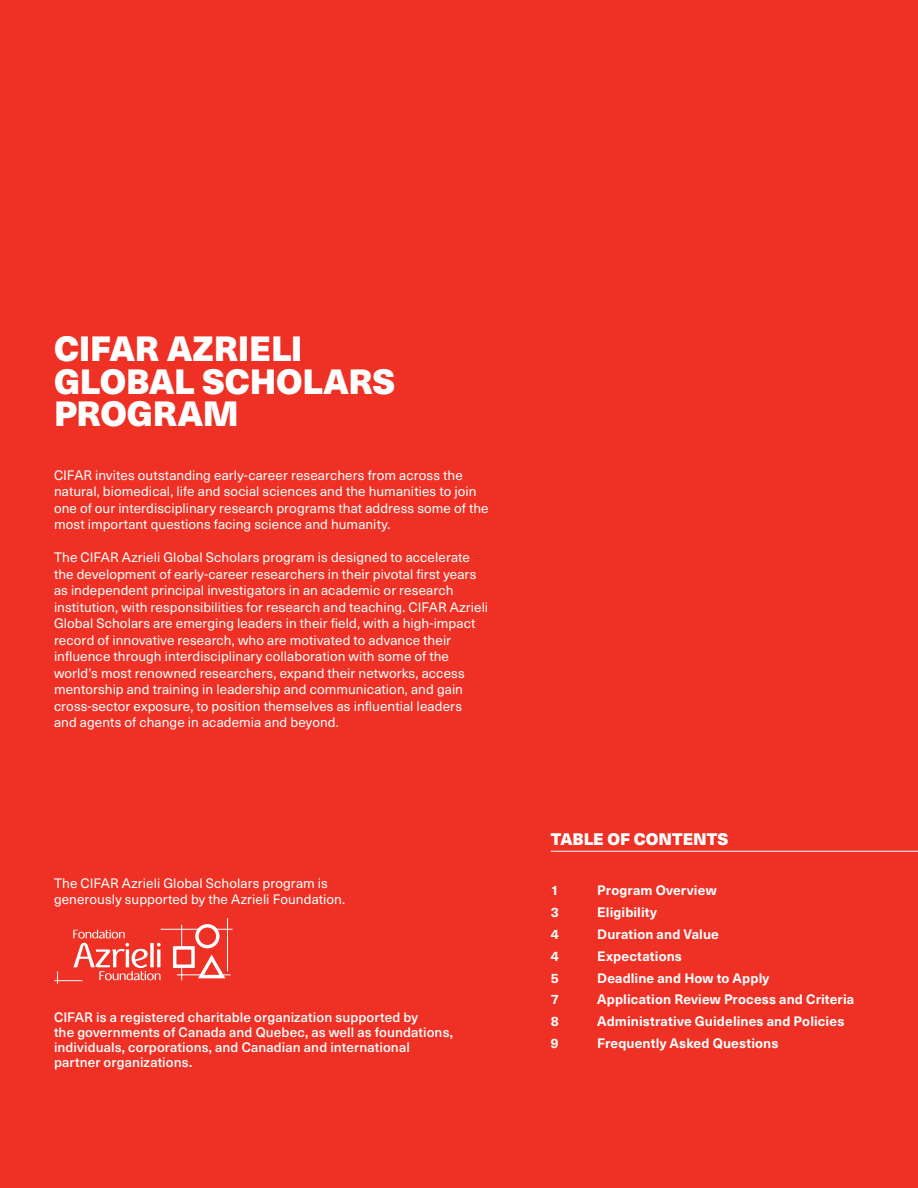
<style>
.page{position:relative;width:918px;height:1188px;background:#ee3124}
.page>*{position:absolute;margin:0;border:0;box-sizing:border-box;transform-origin:0 0}
.t1{font:900 34.5px/32.2px "Neue Haas Unica Pro";letter-spacing:-.005em;color:#fff}
.t2{font:900 16.5px "Neue Haas Unica Pro";color:#fff}
.t3{font:13.5px/16.5px "Neue Haas Unica Pro";letter-spacing:.005em;color:#fff}
.t4{font:700 13.5px "Neue Haas Unica Pro";letter-spacing:.01em;color:#fff}
.t5{font:500 13.5px/15px "Neue Haas Unica Pro";letter-spacing:.01em;color:#fff}
</style>
<div class="page">
<hr style="left:227px;top:918px;width:1px;height:54px;background:#fff">
<hr style="left:161px;top:929px;width:38px;height:1px;background:#fff">
<svg style="left:171px;top:924px;width:62px;height:56px"></svg>
<svg style="left:54px;top:930px;width:107px;height:53px"></svg>
<hr style="left:551px;top:851px;width:367px;height:1px;background:#fff">
<h1 class="t1" style="left:54px;top:333px;width:343px">CIFAR AZRIELI<br>GLOBAL SCHOLARS<br>PROGRAM</h1>
<p class="t3" style="left:54px;top:467px;width:436px">CIFAR invites outstanding early-career researchers from across the natural, biomedical, life and social sciences and the humanities to join one of our interdisciplinary research programs that address some of the most important questions facing science and humanity.</p>
<p class="t3" style="left:54px;top:550px;width:436px">The CIFAR Azrieli Global Scholars program is designed to accelerate the development of early-career researchers in their pivotal first years as independent principal investigators in an academic or research institution, with responsibilities for research and teaching. CIFAR Azrieli Global Scholars are emerging leaders in their field, with a high-impact record of innovative research, who are motivated to advance their influence through interdisciplinary collaboration with some of the world’s most renowned researchers, expand their networks, access mentorship and training in leadership and communication, and gain cross-sector exposure, to position themselves as influential leaders<br>and agents of change in academia and beyond.</p>
<p class="t3" style="left:54px;top:875px;width:293px">The CIFAR Azrieli Global Scholars program is generously supported by the Azrieli Foundation.</p>
<p class="t5" style="left:54px;top:1010px;width:401px">CIFAR is a registered charitable organization supported by<br>the governments of Canada and Quebec, as well as foundations, individuals, corporations, and Canadian and international partner organizations.</p>
<p class="t2" style="left:551px;top:829px;width:179px">TABLE OF CONTENTS</p>
<p class="t4" style="left:551px;top:882px;width:10px">1</p>
<p class="t4" style="left:597px;top:882px;width:121px">Program Overview</p>
<p class="t4" style="left:551px;top:904px;width:10px">3</p>
<p class="t4" style="left:597px;top:904px;width:61px">Eligibility</p>
<p class="t4" style="left:551px;top:926px;width:10px">4</p>
<p class="t4" style="left:597px;top:926px;width:123px">Duration and Value</p>
<p class="t4" style="left:551px;top:948px;width:10px">4</p>
<p class="t4" style="left:597px;top:948px;width:86px">Expectations</p>
<p class="t4" style="left:551px;top:970px;width:10px">5</p>
<p class="t4" style="left:597px;top:970px;width:174px">Deadline and How to Apply</p>
<p class="t4" style="left:551px;top:991px;width:10px">7</p>
<p class="t4" style="left:597px;top:991px;width:259px">Application Review Process and Criteria</p>
<p class="t4" style="left:551px;top:1013px;width:10px">8</p>
<p class="t4" style="left:597px;top:1013px;width:249px">Administrative Guidelines and Policies</p>
<p class="t4" style="left:551px;top:1035px;width:10px">9</p>
<p class="t4" style="left:597px;top:1035px;width:183px">Frequently Asked Questions</p>
</div>
